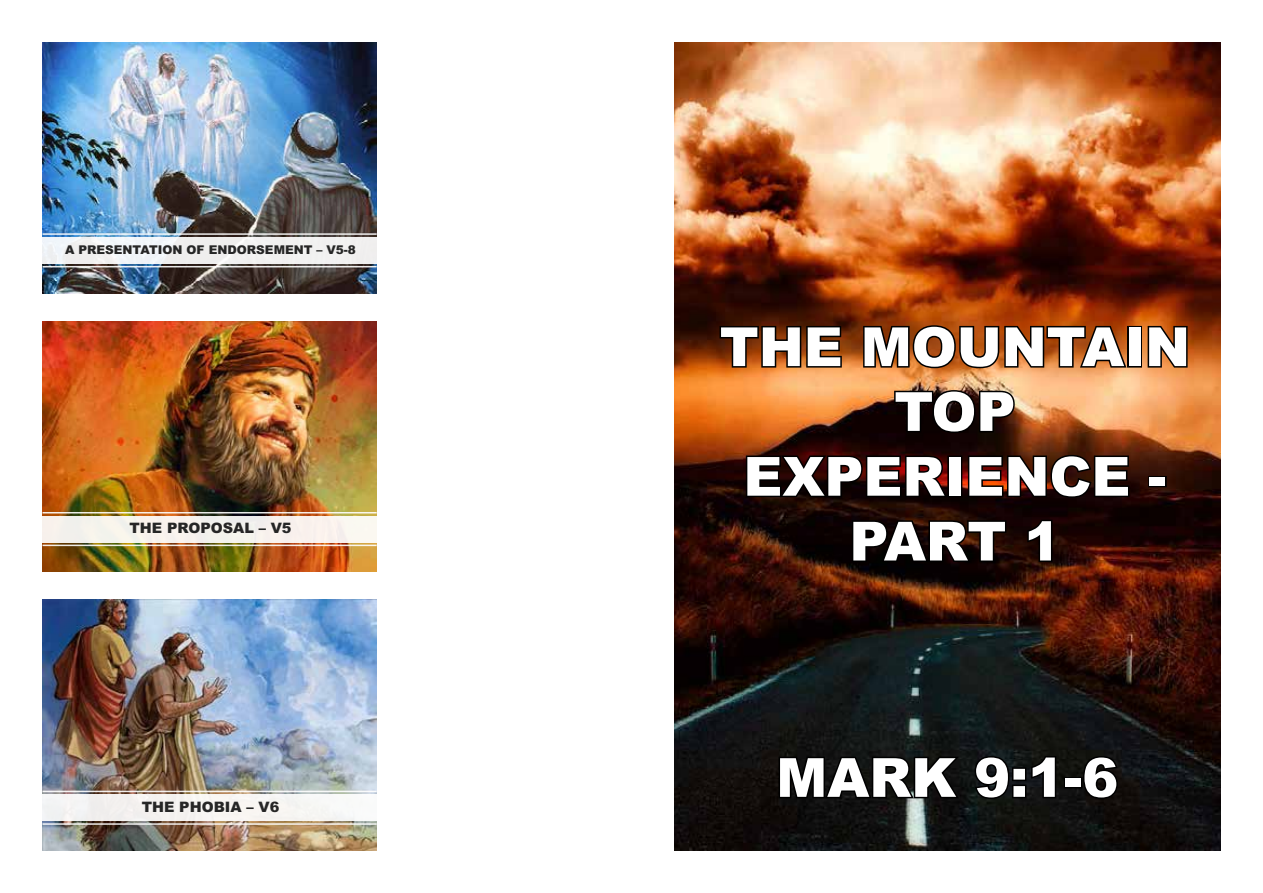
<style>
.page{position:relative;width:1263px;height:893px;background:#fff}
.page>*{position:absolute;margin:0;border:0;box-sizing:border-box;transform-origin:0 0}
.t1{font:900 54px/64.8px "Arial";color:#fff;text-align:center}
.t2{font:900 14.4px "Arial";color:#262626}
.t3{font:900 12px "Arial";color:#262626}
</style>
<div class="page">
<img style="left:674px;top:43px;width:546px;height:807px">
<svg style="left:777px;top:743px;width:186px;height:58px;background:#0f100f"></svg>
<svg style="left:972px;top:753px;width:86px;height:48px;background:#0e1011"></svg>
<div style="left:1064px;top:777px;width:18px;height:11px;border:3px solid #000"></div>
<svg style="left:1081px;top:754px;width:39px;height:47px;background:#0c0a08"></svg>
<svg style="left:718px;top:324px;width:125px;height:45px;background:#662d0a"></svg>
<svg style="left:862px;top:313px;width:266px;height:57px;background:#893f10"></svg>
<div style="left:1127px;top:326px;width:15px;height:42px;border:3px solid #000"></div>
<svg style="left:1146px;top:324px;width:43px;height:45px;background:#8f4e1e"></svg>
<img style="left:893px;top:389px;width:123px;height:46px">
<svg style="left:744px;top:454px;width:205px;height:46px;background:#230302"></svg>
<div style="left:947px;top:456px;width:15px;height:41px;border:3px solid #000"></div>
<svg style="left:966px;top:453px;width:165px;height:47px;background:#340d03"></svg>
<div style="left:1148px;top:476px;width:19px;height:11px;border:3px solid #000"></div>
<svg style="left:850px;top:518px;width:158px;height:47px;background:#100402"></svg>
<svg style="left:1026px;top:517px;width:28px;height:46px"></svg>
<img style="left:43px;top:43px;width:334px;height:250px">
<div style="left:43px;top:237px;width:334px;height:27px;background:#f0f1f0"></div>
<hr style="left:43px;top:233px;width:334px;height:2px;background:#fff;opacity:.9">
<hr style="left:43px;top:266px;width:334px;height:1px;background:#ebebeb">
<img style="left:43px;top:321px;width:334px;height:251px">
<div style="left:43px;top:516px;width:334px;height:26px;background:#f8f2ed"></div>
<hr style="left:43px;top:512px;width:334px;height:1px;background:#fff;opacity:.9">
<hr style="left:43px;top:545px;width:334px;height:1px;background:#f5eee7">
<img style="left:43px;top:600px;width:334px;height:250px">
<div style="left:43px;top:794px;width:334px;height:27px;background:#f6f4f2"></div>
<hr style="left:43px;top:791px;width:334px;height:1px;background:#f5f4f2">
<hr style="left:43px;top:823px;width:334px;height:2px;background:#fff;opacity:.9">
<p class="t3" style="left:65px;top:241px;width:292px">A PRESENTATION OF ENDORSEMENT – V5-8</p>
<p class="t2" style="left:129px;top:517px;width:164px">THE PROPOSAL – V5</p>
<p class="t2" style="left:142px;top:796px;width:139px">THE PHOBIA – V6</p>
<p class="t1" style="left:720px;top:313px;width:472px">THE MOUNTAIN<br>TOP<br>EXPERIENCE -<br>PART 1</p>
<p class="t1" style="left:776px;top:743px;width:343px">MARK 9:1-6</p>
</div>
